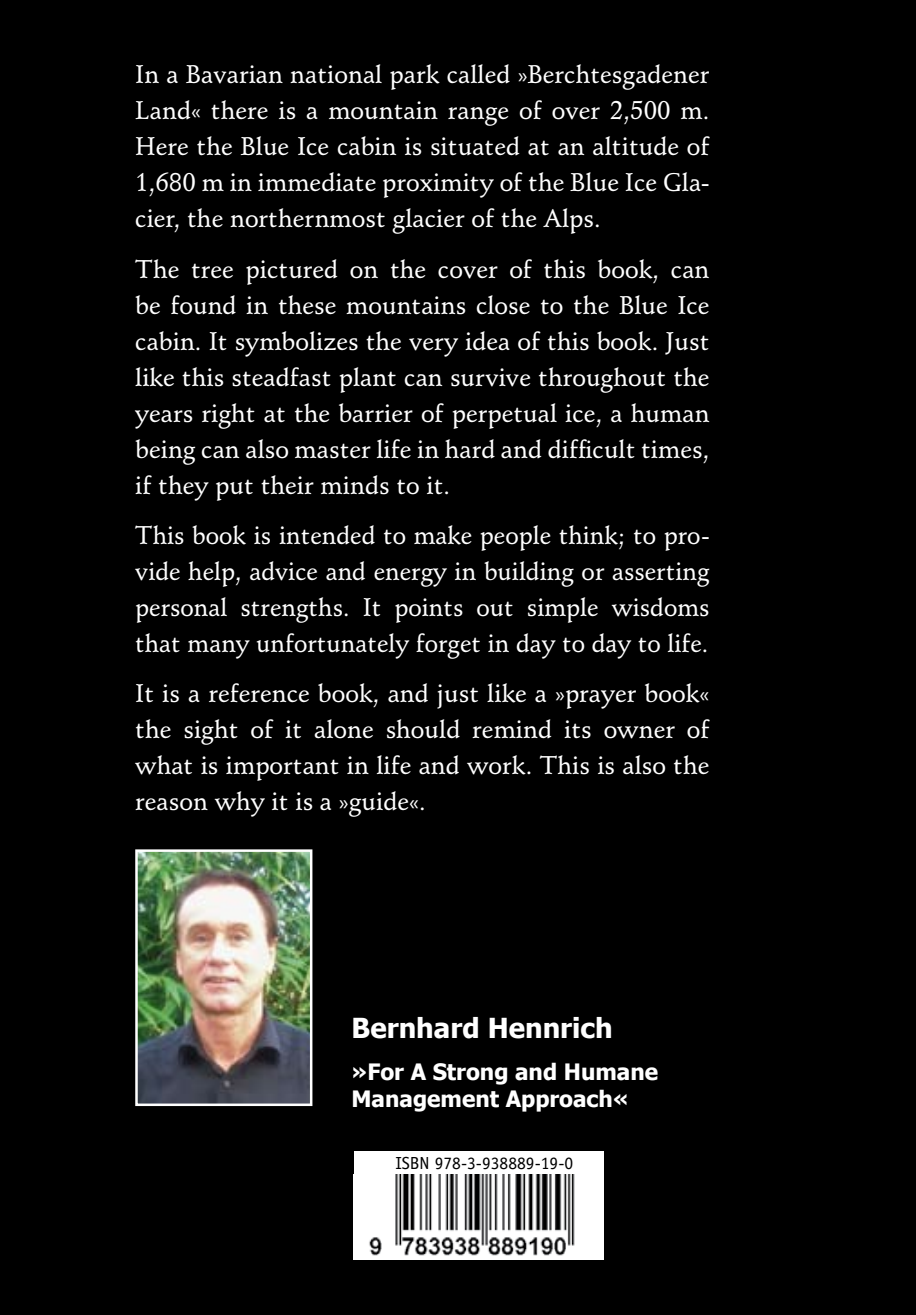
<style>
.page{position:relative;width:916px;height:1315px;background:#fff}
.page>*{position:absolute;margin:0;border:0;box-sizing:border-box;transform-origin:0 0}
.t1{font:700 27.5px "Tahoma";color:#fff}
.t2{font:500 25px/36px "Schneidler BT";color:#fff;text-align:justify}
.t3{font:700 22.5px/27px "Tahoma";color:#fff}
.t4{font:17.5px "Officina Sans";color:#000}
</style>
<div class="page">
<div style="left:0;top:0;width:915px;height:1314px;background:#000"></div>
<img style="left:138px;top:852px;width:171px;height:250px">
<div style="left:135px;top:849px;width:177px;height:256px;border:2px solid #fff"></div>
<div style="left:354px;top:1150px;width:249px;height:109px;background:#fff"></div>
<img style="left:369px;top:1174px;width:206px;height:82px">
<p class="t2" style="left:135px;top:57px;width:576px">In a Bavarian national park called »Berchtesgadener Land« there is a mountain range of over 2,500 m.<br>Here the Blue Ice cabin is situated at an altitude of 1,680 m in immediate proximity of the Blue Ice Gla&shy;cier, the northernmost glacier of the Alps.</p>
<p class="t2" style="left:135px;top:251px;width:576px">The tree pictured on the cover of this book, can be found in these mountains close to the Blue Ice cabin. It symbolizes the very idea of this book. Just like this steadfast plant can survive throughout the years right at the barrier of perpetual ice, a human being can also master life in hard and difficult times, if they put their minds to it.</p>
<p class="t2" style="left:135px;top:517px;width:576px">This book is intended to make people think; to pro&shy;vide help, advice and energy in building or asserting personal strengths. It points out simple wisdoms that many unfortunately forget in day to day to life.</p>
<p class="t2" style="left:135px;top:675px;width:576px">It is a reference book, and just like a »prayer book« the sight of it alone should remind its owner of what is important in life and work. This is also the reason why it is a »guide«.</p>
<p class="t1" style="left:351px;top:1009px;width:262px">Bernhard Hennrich</p>
<p class="t3" style="left:351px;top:1056px;width:308px">»For A Strong and Humane<br>Management Approach«</p>
<p class="t4" style="left:395px;top:1152px;width:179px">ISBN 978-3-938889-19-0</p>
</div>
